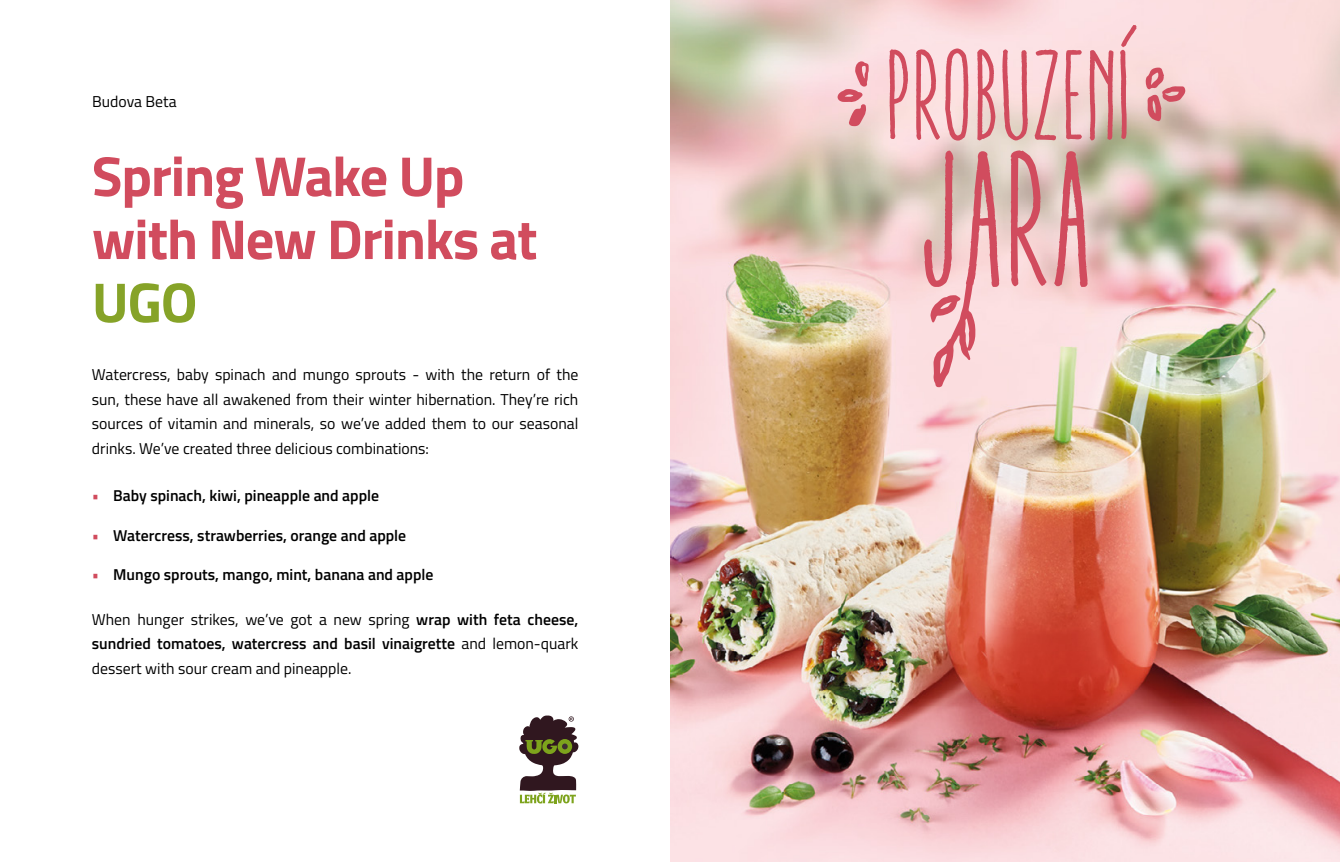
<style>
.page{position:relative;width:1340px;height:862px;background:#fff}
.page>*{position:absolute;margin:0;border:0;box-sizing:border-box;transform-origin:0 0}
.t1{font:700 56.25px/63px "Titillium Web";letter-spacing:-.02em;color:#d14c5e}
.t2{font:700 56.25px "Titillium Web";color:#86a328}
.t3{font:15.75px/24.8px "Titillium Web";color:#000;text-align:justify}
.t4{font:600 15.75px "Titillium Web";color:#000}
.s1{font-weight:400;color:#d14c5e}
.s2{font-weight:600}
</style>
<div class="page">
<img style="left:670px;top:0;width:669px;height:861px">
<svg style="left:1145px;top:68px;width:40px;height:53px;background:#df9fa2"></svg>
<svg style="left:836px;top:61px;width:32px;height:65px;background:#ebacb3"></svg>
<svg style="left:889px;top:25px;width:247px;height:115px;background:#edb9bd"></svg>
<svg style="left:924px;top:150px;width:163px;height:237px;background:#e8b6b7"></svg>
<svg style="left:519px;top:715px;width:59px;height:88px"></svg>
<p class="t3" style="left:92px;top:88px;width:86px">Budova Beta</p>
<h1 class="t1" style="left:92px;top:142px;width:447px">Spring Wake Up with New Drinks at</h1>
<h1 class="t2" style="left:92px;top:259px;width:107px">UGO</h1>
<p class="t3" style="left:92px;top:361px;width:488px">Watercress, baby spinach and mungo sprouts - with the return of the sun, these have all awakened from their winter hibernation. They’re rich sources of vitamin and minerals, so we’ve added them to our seasonal drinks. We’ve created three delicious combinations:</p>
<p class="t4" style="left:92px;top:483px;width:289px"><span class="s1">•</span> Baby spinach, kiwi, pineapple and apple</p>
<p class="t4" style="left:92px;top:523px;width:316px"><span class="s1">•</span> Watercress, strawberries, orange and apple</p>
<p class="t4" style="left:92px;top:562px;width:343px"><span class="s1">•</span> Mungo sprouts, mango, mint, banana and apple</p>
<p class="t3" style="left:92px;top:605px;width:488px">When hunger strikes, we’ve got a new spring <span class="s2">wrap with feta cheese, sundried tomatoes, watercress and basil vinaigrette</span> and lemon-quark dessert with sour cream and pineapple.</p>
</div>
